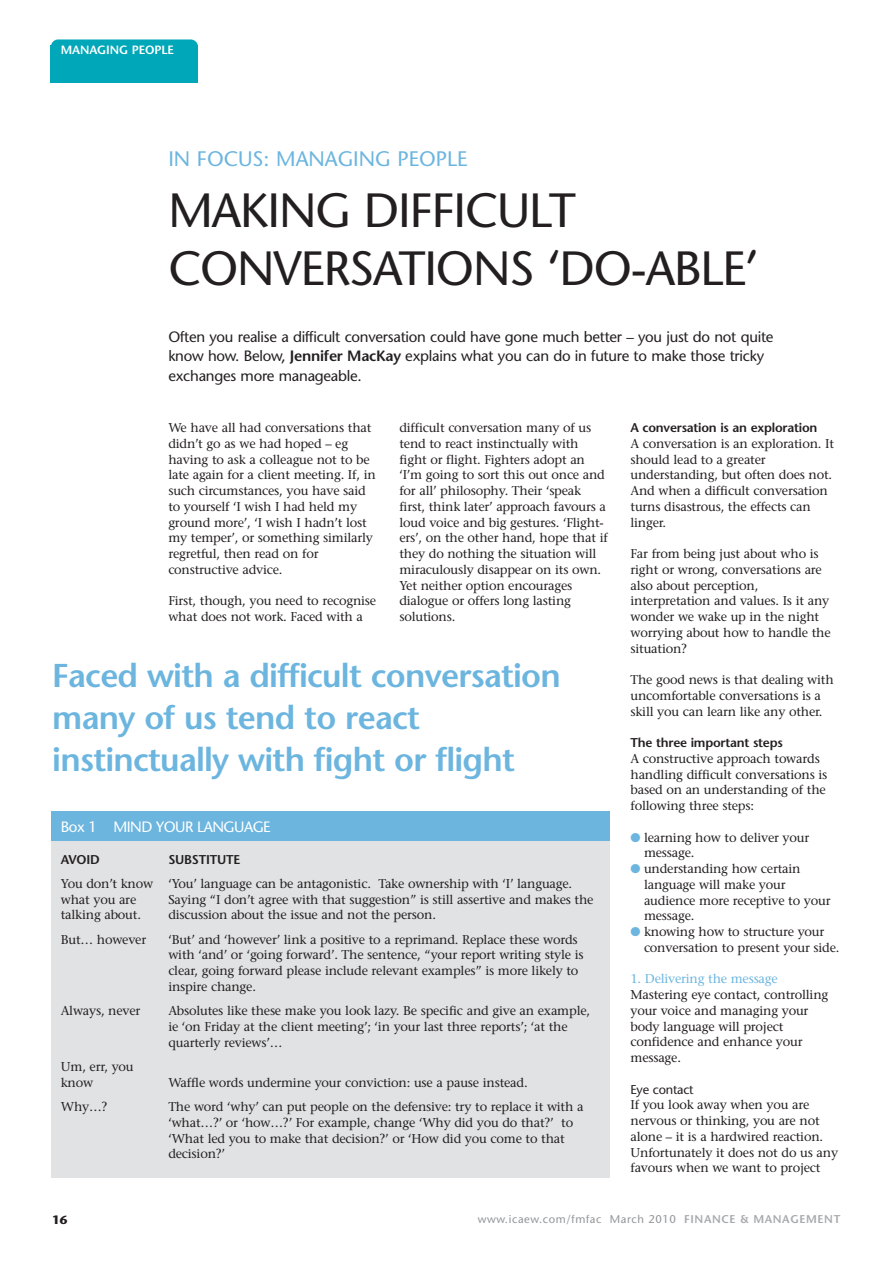
<style>
.page{position:relative;width:893px;height:1263px;background:#fff}
.page>*{position:absolute;margin:0;border:0;box-sizing:border-box;transform-origin:0 0}
.t1{font:48px/57.6px "Stone Sans";letter-spacing:-.025em;color:#231f20}
.t2{font:600 33px/42px "Stone Sans";letter-spacing:-.025em;color:#6cb5df}
.t3{font:21px "Stone Sans";color:#6cb5df}
.t4{font:15px/19.5px "Stone Sans";letter-spacing:-.015em;color:#231f20}
.t5{font:15px "Stone Sans";letter-spacing:-.035em;color:#fff}
.t6{font:12.75px/15.8px "Stone Serif";letter-spacing:-.015em;color:#231f20}
.t7{font:600 12.75px "Stone Sans";letter-spacing:-.015em;color:#231f20}
.t8{font:12.75px "Stone Serif";letter-spacing:-.015em;color:#6cb5df}
.t9{font:12.75px "Stone Sans";letter-spacing:-.015em;color:#231f20}
.t10{font:600 12px "Stone Sans";letter-spacing:-.01em;color:#fff}
.t11{font:700 12px "Stone Sans";color:#231f20}
.t12{font:11.25px "Stone Sans";letter-spacing:.05em;color:#939598}
.s1{font-weight:600}
.s2{color:#6cb5df}
.s3{font-weight:600;color:#a7a9ac}
</style>
<div class="page">
<div style="left:51px;top:46px;width:147px;height:37px;background:#00a7b8"></div>
<div style="left:51px;top:39px;width:147px;height:15px;background:#00a7b8;border-radius:7px"></div>
<div style="left:51px;top:833px;width:559px;height:345px;background:#e1e2e3"></div>
<div style="left:51px;top:811px;width:559px;height:30px;background:#6cb5df"></div>
<p class="t10" style="left:61px;top:45px;width:115px">MANAGING PEOPLE</p>
<h3 class="t3" style="left:168px;top:150px;width:301px">IN FOCUS: MANAGING PEOPLE</h3>
<h1 class="t1" style="left:168px;top:187px;width:592px">MAKING DIFFICULT<br>CONVERSATIONS ‘DO-ABLE’</h1>
<p class="t4" style="left:168px;top:328px;width:607px">Often you realise a difficult conversation could have gone much better – you just do not quite know how. Below, <span class="s1">Jennifer MacKay</span> explains what you can do in future to make those tricky exchanges more manageable.</p>
<p class="t6" style="left:399px;top:421px;width:210px">difficult conversation many of us tend to react instinctually with fight or flight. Fighters adopt an ‘I’m going to sort this out once and for all’ philosophy. Their ‘speak first, think later’ approach favours a loud voice and big gestures. ‘Flight&shy;ers’, on the other hand, hope that if they do nothing the situation will miraculously disappear on its own.<br>Yet neither option encourages dialogue or offers long lasting solutions.</p>
<p class="t7" style="left:630px;top:423px;width:188px">A conversation is an exploration</p>
<p class="t6" style="left:168px;top:421px;width:209px">We have all had conversations that didn’t go as we had hoped – eg having to ask a colleague not to be late again for a client meeting. If, in such circumstances, you have said to yourself ‘I wish I had held my ground more’, ‘I wish I hadn’t lost my temper’, or something similarly regretful, then read on for constructive advice.</p>
<p class="t6" style="left:168px;top:594px;width:209px">First, though, you need to recognise what does not work. Faced with a</p>
<p class="t6" style="left:630px;top:437px;width:205px">A conversation is an exploration. It should lead to a greater understanding, but often does not.<br>And when a difficult conversation turns disastrous, the effects can linger.</p>
<p class="t6" style="left:630px;top:547px;width:202px">Far from being just about who is right or wrong, conversations are also about perception, interpretation and values. Is it any wonder we wake up in the night worrying about how to handle the situation?</p>
<p class="t6" style="left:630px;top:673px;width:205px">The good news is that dealing with uncomfortable conversations is a skill you can learn like any other.</p>
<p class="t7" style="left:630px;top:738px;width:154px">The three important steps</p>
<p class="t6" style="left:630px;top:752px;width:198px">A constructive approach towards handling difficult conversations is based on an understanding of the following three steps:</p>
<p class="t6" style="left:644px;top:831px;width:167px;text-indent:-14px"><span class="s2">●</span> learning how to deliver your message.</p>
<p class="t6" style="left:644px;top:862px;width:188px;text-indent:-14px"><span class="s2">●</span> understanding how certain language will make your audience more receptive to your message.</p>
<p class="t6" style="left:644px;top:925px;width:197px;text-indent:-14px"><span class="s2">●</span> knowing how to structure your conversation to present your side.</p>
<p class="t8" style="left:630px;top:974px;width:149px">1. Delivering the message</p>
<p class="t6" style="left:630px;top:988px;width:199px">Mastering eye contact, controlling your voice and managing your body language will project confidence and enhance your message.</p>
<p class="t9" style="left:630px;top:1084px;width:65px">Eye contact</p>
<p class="t6" style="left:630px;top:1098px;width:209px">If you look away when you are nervous or thinking, you are not alone – it is a hardwired reaction.<br>Unfortunately it does not do us any favours when we want to project</p>
<h2 class="t2" style="left:52px;top:658px;width:510px">Faced with a difficult conversation many of us tend to react instinctually with fight or flight</h2>
<p class="t5" style="left:61px;top:821px;width:211px">Box 1 MIND YOUR LANGUAGE</p>
<p class="t7" style="left:61px;top:854px;width:40px">AVOID</p>
<p class="t6" style="left:61px;top:877px;width:94px">You don’t know what you are talking about.</p>
<p class="t6" style="left:61px;top:933px;width:87px">But… however</p>
<p class="t7" style="left:168px;top:854px;width:74px">SUBSTITUTE</p>
<p class="t6" style="left:168px;top:877px;width:427px">‘You’ language can be antagonistic. Take ownership with ‘I’ language.<br>Saying “I don’t agree with that suggestion” is still assertive and makes the discussion about the issue and not the person.</p>
<p class="t6" style="left:168px;top:933px;width:417px">‘But’ and ‘however’ link a positive to a reprimand. Replace these words with ‘and’ or ‘going forward’. The sentence, “your report writing style is clear, going forward please include relevant examples” is more likely to inspire change.</p>
<p class="t6" style="left:168px;top:1004px;width:423px">Absolutes like these make you look lazy. Be specific and give an example, ie ‘on Friday at the client meeting’; ‘in your last three reports’; ‘at the quarterly reviews’…</p>
<p class="t6" style="left:168px;top:1072px;width:417px;line-height:24.3px">Waffle words undermine your conviction: use a pause instead.<br>The word ‘why’ can put people on the defensive: try to replace it with a</p>
<p class="t6" style="left:168px;top:1116px;width:406px">‘what…?’ or ‘how…?’ For example, change ‘Why did you do that?’ to ‘What led you to make that decision?’ or ‘How did you come to that decision?’</p>
<p class="t6" style="left:61px;top:1004px;width:81px">Always, never</p>
<p class="t6" style="left:61px;top:1060px;width:74px">Um, err, you know</p>
<p class="t6" style="left:61px;top:1100px;width:48px">Why…?</p>
<p class="t11" style="left:52px;top:1215px;width:17px">16</p>
<p class="t12" style="left:478px;top:1215px;width:364px">www.icaew.com/fmfac March 2010 <span class="s3">FINANCE &amp; MANAGEMENT</span></p>
</div>
